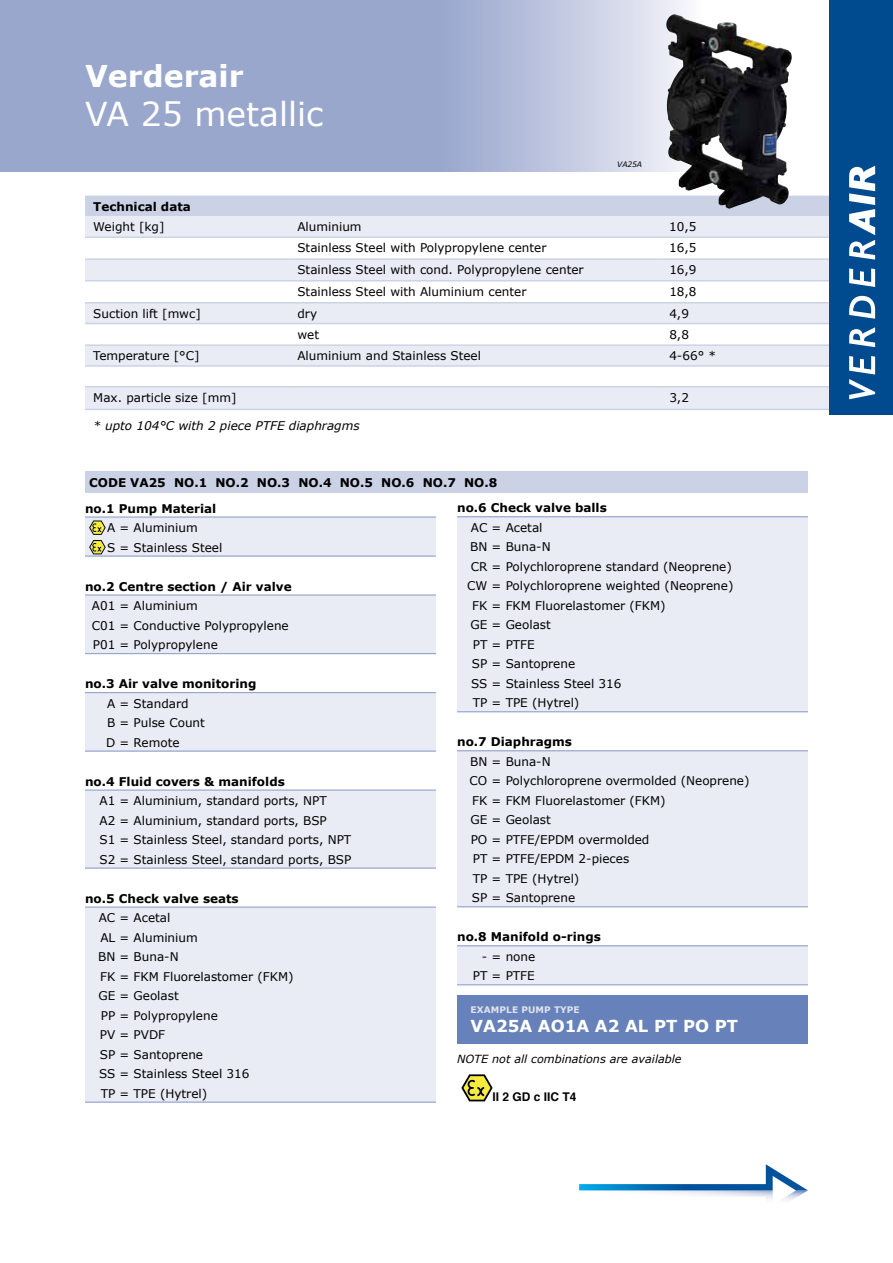
<style>
.page{position:relative;width:893px;height:1263px;background:#fff}
.page>*{position:absolute;margin:0;border:0;box-sizing:border-box;transform-origin:0 0}
.t1{font:33px "Verdana";color:#fff}
.t2{font:700 30px "Verdana";color:#fff}
.t3{font:700 16.5px "Verdana";color:#fff}
.t4{font:12px/19.5px "Verdana";color:#000}
.t5{font:700 12px/25.8px "Verdana";color:#000}
.t6{font:italic 12px "Verdana";color:#000}
.t7{font:700 12px "Helvetica";color:#000}
.t8{font:italic 11.25px "Verdana";color:#000}
.t9{font:700 9px "Verdana";letter-spacing:.01em;color:#e1e3f0}
.t10{font:italic 7.5px "Verdana";color:#000}
</style>
<div class="page">
<svg style="left:0;top:0;width:687px;height:171px;background:#a6b2d3"></svg>
<svg style="left:579px;top:1164px;width:229px;height:36px"></svg>
<svg style="left:85px;top:260px;width:744px;height:149px;fill:#eaecf5"></svg>
<hr style="left:85px;top:280px;width:204px;height:1px;background:#ccd2e6">
<hr style="left:289px;top:280px;width:372px;height:1px;background:#ccd2e6">
<hr style="left:661px;top:280px;width:232px;height:1px;background:#ccd2e6">
<hr style="left:85px;top:302px;width:204px;height:1px;background:#ccd2e6">
<hr style="left:289px;top:302px;width:372px;height:1px;background:#ccd2e6">
<hr style="left:661px;top:302px;width:232px;height:1px;background:#ccd2e6">
<hr style="left:85px;top:323px;width:204px;height:1px;background:#ccd2e6">
<hr style="left:289px;top:323px;width:372px;height:1px;background:#ccd2e6">
<hr style="left:661px;top:323px;width:232px;height:1px;background:#ccd2e6">
<hr style="left:85px;top:344px;width:204px;height:2px;background:#ccd2e6">
<hr style="left:289px;top:344px;width:372px;height:2px;background:#ccd2e6">
<hr style="left:661px;top:344px;width:232px;height:2px;background:#ccd2e6">
<hr style="left:85px;top:365px;width:204px;height:2px;background:#ccd2e6">
<hr style="left:289px;top:365px;width:372px;height:2px;background:#ccd2e6">
<hr style="left:661px;top:365px;width:232px;height:2px;background:#ccd2e6">
<hr style="left:85px;top:386px;width:204px;height:1px;background:#ccd2e6">
<hr style="left:289px;top:386px;width:372px;height:1px;background:#ccd2e6">
<hr style="left:661px;top:386px;width:232px;height:1px;background:#ccd2e6">
<hr style="left:85px;top:409px;width:204px;height:1px;background:#ccd2e6">
<hr style="left:289px;top:409px;width:372px;height:1px;background:#ccd2e6">
<hr style="left:661px;top:409px;width:232px;height:1px;background:#ccd2e6">
<div style="left:457px;top:946px;width:351px;height:39px;background:#eaecf5"></div>
<div style="left:457px;top:517px;width:351px;height:195px;background:#eaecf5"></div>
<div style="left:85px;top:472px;width:723px;height:21px;background:#ccd2e6"></div>
<div style="left:85px;top:517px;width:351px;height:39px;background:#eaecf5"></div>
<div style="left:85px;top:595px;width:351px;height:59px;background:#eaecf5"></div>
<div style="left:85px;top:692px;width:351px;height:59px;background:#eaecf5"></div>
<div style="left:85px;top:790px;width:351px;height:78px;background:#eaecf5"></div>
<div style="left:85px;top:907px;width:351px;height:195px;background:#eaecf5"></div>
<hr style="left:85px;top:516px;width:351px;height:2px;background:#99a7cd">
<hr style="left:85px;top:555px;width:351px;height:2px;background:#99a7cd">
<hr style="left:85px;top:594px;width:351px;height:2px;background:#99a7cd">
<hr style="left:85px;top:653px;width:351px;height:1px;background:#99a7cd">
<hr style="left:85px;top:692px;width:351px;height:1px;background:#99a7cd">
<hr style="left:85px;top:750px;width:351px;height:2px;background:#99a7cd">
<hr style="left:85px;top:789px;width:351px;height:2px;background:#99a7cd">
<hr style="left:85px;top:867px;width:351px;height:2px;background:#99a7cd">
<hr style="left:85px;top:906px;width:351px;height:2px;background:#99a7cd">
<hr style="left:85px;top:1101px;width:351px;height:2px;background:#99a7cd">
<div style="left:457px;top:750px;width:351px;height:157px;background:#eaecf5"></div>
<hr style="left:457px;top:516px;width:351px;height:1px;background:#99a7cd">
<hr style="left:457px;top:711px;width:351px;height:1px;background:#99a7cd">
<hr style="left:457px;top:750px;width:351px;height:1px;background:#99a7cd">
<hr style="left:457px;top:906px;width:351px;height:1px;background:#99a7cd">
<hr style="left:457px;top:945px;width:351px;height:1px;background:#99a7cd">
<hr style="left:457px;top:984px;width:351px;height:1px;background:#99a7cd">
<div style="left:457px;top:995px;width:351px;height:48px;background:#6781ba"></div>
<svg style="left:461px;top:1074px;width:32px;height:27px"></svg>
<img style="left:665px;top:14px;width:126px;height:152px">
<svg style="left:89px;top:520px;width:17px;height:34px"></svg>
<div style="left:829px;top:0;width:64px;height:415px;background:#004a8f"></div>
<svg style="left:849px;top:356px;width:26px;height:43px"></svg>
<svg style="left:849px;top:327px;width:26px;height:20px"></svg>
<svg style="left:849px;top:296px;width:26px;height:23px"></svg>
<svg style="left:849px;top:268px;width:26px;height:19px"></svg>
<svg style="left:85px;top:166px;width:791px;height:94px"></svg>
<h2 class="t2" style="left:85px;top:56px;width:160px">Verderair</h2>
<h1 class="t1" style="left:85px;top:93px;width:240px">VA 25 metallic</h1>
<p class="t10" style="left:617px;top:160px;width:26px">VA25A</p>
<p class="t5" style="left:93px;top:193px;width:99px">Technical data</p>
<p class="t4" style="left:93px;top:217px;width:73px">Weight [kg]</p>
<p class="t4" style="left:297px;top:217px;width:66px">Aluminium</p>
<p class="t4" style="left:669px;top:217px;width:29px">10,5</p>
<p class="t4" style="left:297px;top:238px;width:251px">Stainless Steel with Polypropylene center</p>
<p class="t4" style="left:669px;top:238px;width:29px">16,5</p>
<p class="t4" style="left:297px;top:260px;width:288px">Stainless Steel with cond. Polypropylene center</p>
<p class="t4" style="left:669px;top:260px;width:29px">16,9</p>
<p class="t4" style="left:297px;top:282px;width:231px">Stainless Steel with Aluminium center</p>
<p class="t4" style="left:669px;top:282px;width:29px">18,8</p>
<p class="t4" style="left:93px;top:304px;width:109px">Suction lift [mwc]</p>
<p class="t4" style="left:297px;top:304px;width:21px">dry</p>
<p class="t4" style="left:669px;top:304px;width:21px">4,9</p>
<p class="t4" style="left:297px;top:325px;width:23px">wet</p>
<p class="t4" style="left:669px;top:325px;width:21px">8,8</p>
<p class="t4" style="left:93px;top:346px;width:108px">Temperature [°C]</p>
<p class="t4" style="left:297px;top:346px;width:185px">Aluminium and Stainless Steel</p>
<p class="t4" style="left:669px;top:346px;width:48px">4-66° *</p>
<p class="t4" style="left:93px;top:388px;width:145px">Max. particle size [mm]</p>
<p class="t4" style="left:669px;top:388px;width:21px">3,2</p>
<p class="t6" style="left:93px;top:418px;width:268px">* upto 104°C with 2 piece PTFE diaphragms</p>
<p class="t5" style="left:85px;top:470px;width:414px;text-indent:4px">code VA25 no.1 no.2 no.3 no.4 no.5 no.6 no.7 no.8 no.1 Pump Material</p>
<p class="t4" style="left:107px;top:518px;width:117px">A = Aluminium<br>S = Stainless Steel</p>
<p class="t5" style="left:85px;top:573px;width:208px">no.2 Centre section / Air valve</p>
<p class="t4" style="left:92px;top:596px;width:199px">A01 = Aluminium<br>C01 = Conductive Polypropylene<br>P01 = Polypropylene</p>
<p class="t5" style="left:85px;top:671px;width:173px">no.3 Air valve monitoring</p>
<p class="t4" style="left:106px;top:694px;width:100px">A = Standard<br>B = Pulse Count<br>D = Remote</p>
<p class="t5" style="left:85px;top:768px;width:201px">no.4 Fluid covers &amp; manifolds</p>
<p class="t4" style="left:99px;top:791px;width:253px">A1 = Aluminium, standard ports, NPT<br>A2 = Aluminium, standard ports, BSP<br>S1 = Stainless Steel, standard ports, NPT S2 = Stainless Steel, standard ports, BSP</p>
<p class="t5" style="left:85px;top:885px;width:155px">no.5 Check valve seats</p>
<p class="t4" style="left:98px;top:908px;width:197px">AC = Acetal<br>AL = Aluminium<br>BN = Buna-N<br>FK = FKM Fluorelastomer (FKM)<br>GE = Geolast<br>PP = Polypropylene<br>PV = PVDF<br>SP = Santoprene<br>SS = Stainless Steel 316<br>TP = TPE (Hytrel)</p>
<p class="t5" style="left:457px;top:495px;width:151px">no.6 Check valve balls</p>
<p class="t4" style="left:471px;top:518px;width:73px">AC = Acetal</p>
<p class="t4" style="left:470px;top:537px;width:82px">BN = Buna-N</p>
<p class="t4" style="left:471px;top:557px;width:263px">CR = Polychloroprene standard (Neoprene)</p>
<p class="t4" style="left:467px;top:576px;width:268px">CW = Polychloroprene weighted (Neoprene)</p>
<p class="t4" style="left:472px;top:596px;width:195px">FK = FKM Fluorelastomer (FKM)</p>
<p class="t4" style="left:470px;top:615px;width:82px">GE = Geolast</p>
<p class="t4" style="left:473px;top:635px;width:64px">PT = PTFE</p>
<p class="t4" style="left:472px;top:654px;width:105px">SP = Santoprene</p>
<p class="t4" style="left:471px;top:674px;width:152px">SS = Stainless Steel 316</p>
<p class="t4" style="left:473px;top:693px;width:108px">TP = TPE (Hytrel)</p>
<p class="t5" style="left:457px;top:729px;width:116px">no.7 Diaphragms</p>
<p class="t4" style="left:470px;top:752px;width:281px">BN = Buna-N<br>CO = Polychloroprene overmolded (Neoprene)<br>FK = FKM Fluorelastomer (FKM)<br>GE = Geolast<br>PO = PTFE/EPDM overmolded<br>PT = PTFE/EPDM 2-pieces<br>TP = TPE (Hytrel)<br>SP = Santoprene</p>
<p class="t5" style="left:457px;top:924px;width:145px">no.8 Manifold o-rings</p>
<p class="t4" style="left:473px;top:947px;width:64px;text-align:right">- = none<br>PT = PTFE</p>
<p class="t9" style="left:471px;top:1004px;width:109px">EXAMPLE PUMP TYPE</p>
<h3 class="t3" style="left:471px;top:1015px;width:269px">VA25A AO1A A2 AL PT PO PT</h3>
<p class="t8" style="left:457px;top:1052px;width:226px">NOTE not all combinations are available</p>
<p class="t7" style="left:493px;top:1087px;width:86px">II 2 GD c IIC T4</p>
</div>
